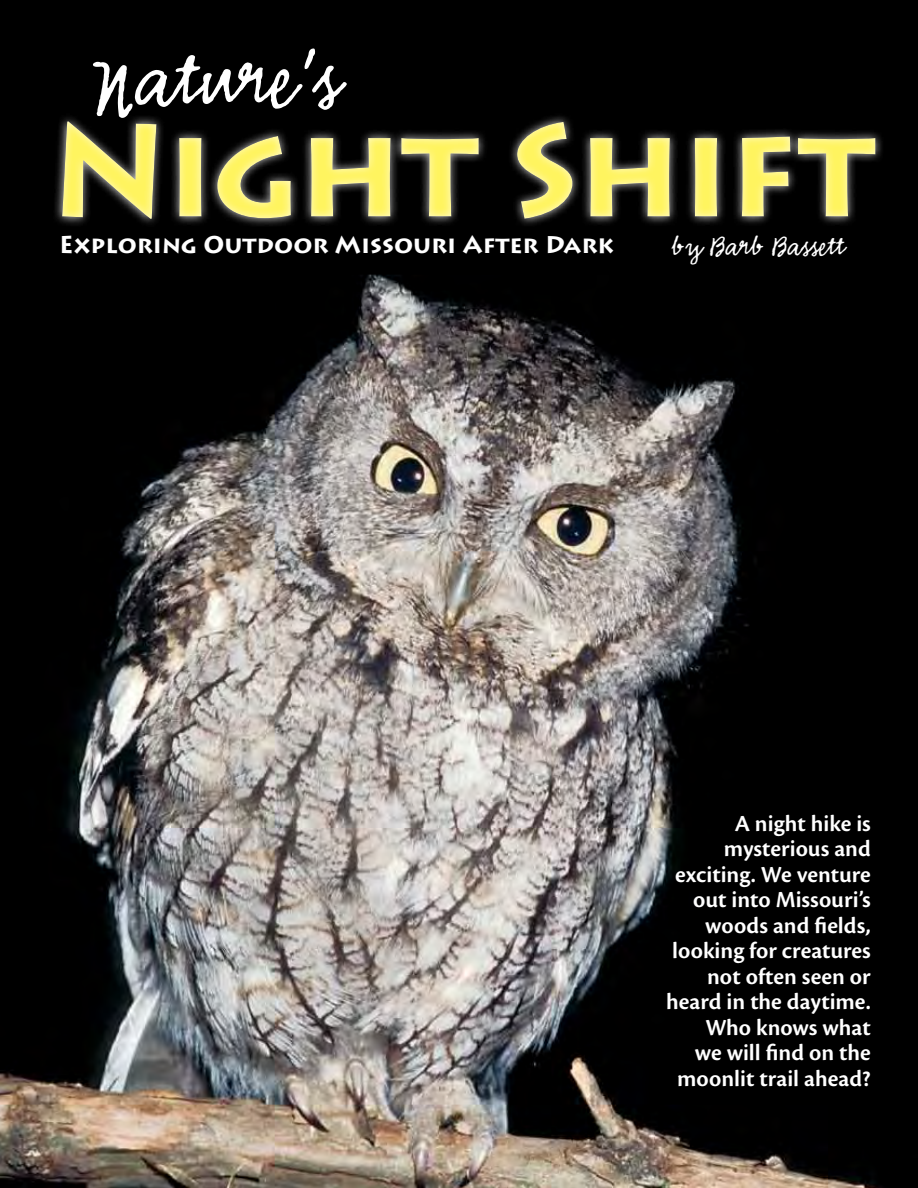
<style>
.page{position:relative;width:918px;height:1188px;background:#fff}
.page>*{position:absolute;margin:0;border:0;box-sizing:border-box;transform-origin:0 0}
.t1{font:700 130.5px "Lithos Pro";letter-spacing:-.02em;color:#fff45f}
.t2{font:88.5px "Emmascript MVB Std";color:#fff}
.t3{font:30px "Emmascript MVB Std";color:#fff}
.t4{font:600 24px/25.5px "Cronos Pro";color:#fff;text-align:right}
.t5{font:700 24px "Lithos Pro";color:#fff}
</style>
<div class="page">
<img style="left:0;top:0;width:918px;height:1188px">
<div style="left:26px;top:92px;width:892px;height:162px;background:#fff;opacity:.75"></div>
<h1 class="t2" style="left:94px;top:31px;width:249px">Nature's</h1>
<h1 class="t1" style="left:50px;top:93px;width:826px">Night Shift</h1>
<p class="t5" style="left:59px;top:230px;width:556px">Exploring Outdoor Missouri After Dark</p>
<p class="t3" style="left:671px;top:230px;width:175px">by Barb Bassett</p>
<p class="t4" style="left:666px;top:811px;width:206px">A night hike is mysterious and exciting. We venture out into Missouri’s woods and felds, looking for creatures not often seen or heard in the daytime.<br>Who knows what<br>we will fnd on the moonlit trail ahead?</p>
</div>
